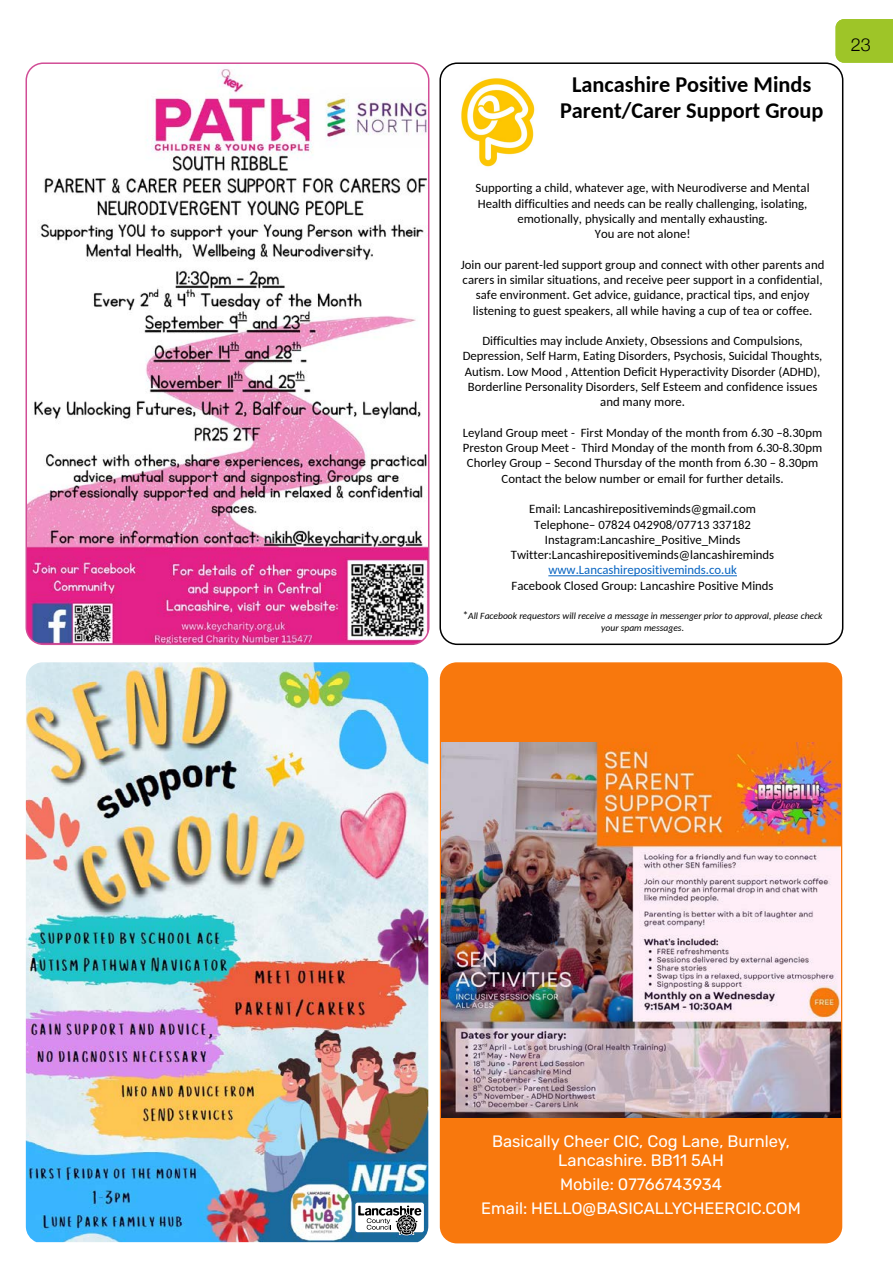
<style>
.page{position:relative;width:893px;height:1263px;background:#fff}
.page>*{position:absolute;margin:0;border:0;box-sizing:border-box;transform-origin:0 0}
.t1{font:700 22.35px/26.7px "Carlito";color:#000;text-align:center}
.t2{font:300 18px "Helvetica Neue";color:#000}
.t3{font:16.5px/19.8px "Rubik";color:#fff;text-align:center}
.t4{font:12.75px/15.3px "Carlito";color:#000;text-align:center}
.t5{font:12.75px "Carlito";color:#0563c1}
.t6{font:italic 9.6px/11.9px "Carlito";color:#000;text-align:center}
.s1{font-style:normal;font-size:11.1px}
</style>
<div class="page">
<div style="left:836px;top:19px;width:57px;height:44px;background:#9ec528"></div>
<img style="left:26px;top:65px;width:403px;height:579px">
<div style="left:26px;top:62px;width:403px;height:583px;border:2px solid #d14d96;border-radius:17px"></div>
<hr style="left:548px;top:575px;width:189px;height:1px;background:#0563c1">
<svg style="left:445px;top:66px;width:90px;height:101px"></svg>
<div style="left:439px;top:62px;width:404px;height:583px;border:2px solid #000;border-radius:17px"></div>
<img style="left:26px;top:662px;width:402px;height:580px">
<div style="left:440px;top:662px;width:402px;height:581px;background:#f8780d;border-radius:17px"></div>
<img style="left:441px;top:743px;width:400px;height:374px">
<svg style="left:355px;top:1202px;width:69px;height:33px"></svg>
<h1 class="t1" style="left:560px;top:70px;width:265px">Lancashire Positive Minds<br>Parent/Carer Support Group</h1>
<p class="t4" style="left:476px;top:180px;width:335px">Supporting a child, whatever age, with Neurodiverse and Mental Health difficulties and needs can be really challenging, isolating, emotionally, physically and mentally exhausting.<br>You are not alone!</p>
<p class="t4" style="left:461px;top:256px;width:365px">Join our parent-led support group and connect with other parents and carers in similar situations, and receive peer support in a confidential, safe environment. Get advice, guidance, practical tips, and enjoy listening to guest speakers, all while having a cup of tea or coffee.</p>
<p class="t4" style="left:463px;top:333px;width:361px">Difficulties may include Anxiety, Obsessions and Compulsions, Depression, Self Harm, Eating Disorders, Psychosis, Suicidal Thoughts, Autism. Low Mood , Attention Deficit Hyperactivity Disorder (ADHD), Borderline Personality Disorders, Self Esteem and confidence issues and many more.</p>
<p class="t4" style="left:463px;top:424px;width:361px">Leyland Group meet - First Monday of the month from 6.30 –8.30pm Preston Group Meet - Third Monday of the month from 6.30-8.30pm Chorley Group – Second Thursday of the month from 6.30 – 8.30pm Contact the below number or email for further details.</p>
<p class="t4" style="left:511px;top:501px;width:265px">Email: Lancashirepositiveminds@gmail.com Telephone– 07824 042908/07713 337182<br>Instagram:Lancashire_Positive_Minds Twitter:Lancashirepositiveminds@lancashireminds</p>
<p class="t5" style="left:548px;top:561px;width:190px">www.Lancashirepositiveminds.co.uk</p>
<p class="t4" style="left:512px;top:577px;width:263px">Facebook Closed Group: Lancashire Positive Minds</p>
<p class="t6" style="left:463px;top:609px;width:361px"><span class="s1">*</span>All Facebook requestors will receive a message in messenger prior to approval, please check your spam messages.</p>
<h2 class="t2" style="left:851px;top:30px;width:22px">23</h2>
<p class="t3" style="left:492px;top:1131px;width:299px">Basically Cheer CIC, Cog Lane, Burnley,<br>Lancashire. BB11 5AH</p>
<p class="t3" style="left:481px;top:1173px;width:321px;line-height:24px">Mobile: 07766743934<br>Email: HELLO@BASICALLYCHEERCIC.COM</p>
</div>
